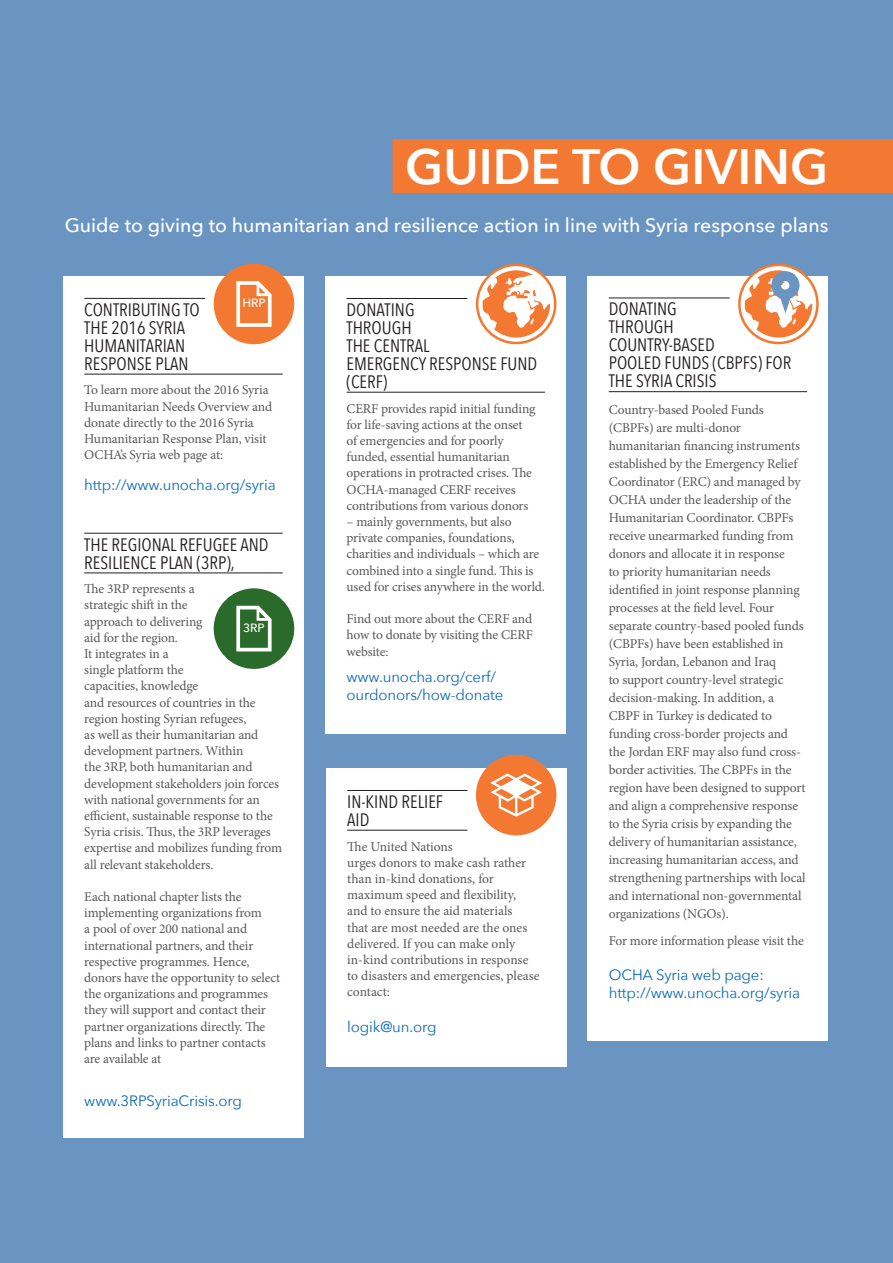
<style>
.page{position:relative;width:893px;height:1263px;background:#6a95c3}
.page>*{position:absolute;margin:0;border:0;box-sizing:border-box;transform-origin:0 0}
.annex_title_right{font:600 49.5px "Avenir Next";color:#fff}
.text_highlight{font:500 19.5px "Avenir Next";color:#fff}
.figure_title_black{font:18px/18px "Avenir Next Condensed";color:#231f20}
.text_highlight-2{font:15px/18px "Avenir Next";letter-spacing:-.01em;color:#0d6cb6}
.body_text{font:13.5px/16.2px "Minion Pro";letter-spacing:-.01em;color:#57585a}
.t1{font:500 12px "Avenir Next";color:#fff}
</style>
<div class="page">
<div style="left:63px;top:276px;width:241px;height:861px;background:#fff"></div>
<hr style="left:84px;top:298px;width:121px;height:1px;background:#231f20">
<hr style="left:84px;top:374px;width:199px;height:1px;background:#231f20">
<hr style="left:84px;top:533px;width:199px;height:1px;background:#231f20">
<hr style="left:84px;top:573px;width:199px;height:1px;background:#231f20">
<div style="left:325px;top:276px;width:241px;height:457px;background:#fff"></div>
<hr style="left:346px;top:298px;width:121px;height:1px;background:#231f20">
<hr style="left:346px;top:392px;width:199px;height:1px;background:#231f20">
<div style="left:587px;top:276px;width:241px;height:765px;background:#fff"></div>
<hr style="left:609px;top:298px;width:121px;height:1px;background:#231f20">
<hr style="left:609px;top:391px;width:198px;height:1px;background:#231f20">
<div style="left:476px;top:264px;width:80px;height:80px;background:#f37932;border-radius:50%"></div>
<svg style="left:478px;top:266px;width:76px;height:76px"></svg>
<svg style="left:738px;top:264px;width:81px;height:80px"></svg>
<svg style="left:740px;top:266px;width:76px;height:76px"></svg>
<div style="left:214px;top:264px;width:80px;height:80px;background:#f37932;border-radius:50%"></div>
<svg style="left:236px;top:281px;width:36px;height:46px"></svg>
<div style="left:214px;top:588px;width:80px;height:81px;background:#2a6a2b;border-radius:50%"></div>
<svg style="left:236px;top:606px;width:36px;height:45px"></svg>
<div style="left:392px;top:139px;width:501px;height:54px;background:#f37932"></div>
<div style="left:326px;top:768px;width:241px;height:299px;background:#fff"></div>
<hr style="left:347px;top:790px;width:120px;height:1px;background:#231f20">
<hr style="left:347px;top:830px;width:120px;height:1px;background:#231f20">
<div style="left:476px;top:755px;width:80px;height:80px;background:#f37932;border-radius:50%"></div>
<svg style="left:490px;top:773px;width:52px;height:44px"></svg>
<p class="annex_title_right" style="left:405px;top:124px;width:425px">GUIDE TO GIVING</p>
<p class="text_highlight" style="left:65px;top:209px;width:765px">Guide to giving to humanitarian and resilience action in line with Syria response plans</p>
<p class="t1" style="left:242px;top:293px;width:25px">HRP</p>
<p class="figure_title_black" style="left:84px;top:300px;width:117px">CONTRIBUTING TO<br>THE 2016 SYRIA<br>HUMANITARIAN<br>RESPONSE PLAN</p>
<p class="body_text" style="left:84px;top:382px;width:189px">To learn more about the 2016 Syria<br>Humanitarian Needs Overview and donate directly to the 2016 Syria<br>Humanitarian Response Plan, visit<br>OCHA’s Syria web page at:</p>
<p class="text_highlight-2" style="left:84px;top:475px;width:193px">http://www.unocha.org/syria</p>
<p class="figure_title_black" style="left:84px;top:534px;width:186px">THE REGIONAL REFUGEE AND<br>RESILIENCE PLAN (3RP),</p>
<p class="body_text" style="left:84px;top:581px;width:199px">The 3RP represents a<br>strategic shift in the<br>approach to delivering<br>aid for the region.<br>It integrates in a<br>single platform the<br>capacities, knowledge<br>and resources of countries in the region hosting Syrian refugees,<br>as well as their humanitarian and development partners. Within<br>the 3RP, both humanitarian and development stakeholders join forces with national governments for an efficient, sustainable response to the<br>Syria crisis. Thus, the 3RP leverages expertise and mobilizes funding from all relevant stakeholders.</p>
<p class="body_text" style="left:84px;top:889px;width:197px">Each national chapter lists the implementing organizations from<br>a pool of over 200 national and international partners, and their respective programmes. Hence, donors have the opportunity to select the organizations and programmes they will support and contact their partner organizations directly. The plans and links to partner contacts are available at</p>
<p class="text_highlight-2" style="left:84px;top:1091px;width:159px">www.3RPSyriaCrisis.org</p>
<p class="t1" style="left:243px;top:618px;width:23px">3RP</p>
<p class="figure_title_black" style="left:346px;top:300px;width:192px">DONATING<br>THROUGH<br>THE CENTRAL<br>EMERGENCY RESPONSE FUND (CERF)</p>
<p class="body_text" style="left:346px;top:400px;width:190px">CERF provides rapid initial funding for life-saving actions at the onset of emergencies and for poorly funded, essential humanitarian operations in protracted crises. The OCHA-managed CERF receives contributions from various donors</p>
<p class="body_text" style="left:346px;top:514px;width:200px">– mainly governments, but also private companies, foundations, charities and individuals – which are combined into a single fund. This is used for crises anywhere in the world.</p>
<p class="body_text" style="left:346px;top:611px;width:188px;text-align:justify">Find out more about the CERF and how to donate by visiting the CERF website:</p>
<p class="text_highlight-2" style="left:346px;top:667px;width:158px">www.unocha.org/cerf/ ourdonors/how-donate</p>
<p class="figure_title_black" style="left:347px;top:792px;width:97px">IN-KIND RELIEF<br>AID</p>
<p class="body_text" style="left:347px;top:838px;width:194px">The United Nations<br>urges donors to make cash rather than in-kind donations, for maximum speed and flexibility, and to ensure the aid materials<br>that are most needed are the ones delivered. If you can make only in-kind contributions in response to disasters and emergencies, please contact:</p>
<p class="text_highlight-2" style="left:347px;top:1017px;width:91px">logik@un.org</p>
<p class="figure_title_black" style="left:609px;top:299px;width:184px">DONATING<br>THROUGH<br>COUNTRY-BASED<br>POOLED FUNDS (CBPFS) FOR<br>THE SYRIA CRISIS</p>
<p class="body_text" style="left:609px;top:400px;width:198px;line-height:18px">Country-based Pooled Funds (CBPFs) are multi-donor humanitarian financing instruments established by the Emergency Relief Coordinator (ERC) and managed by OCHA under the leadership of the Humanitarian Coordinator. CBPFs receive unearmarked funding from donors and allocate it in response<br>to priority humanitarian needs identified in joint response planning processes at the field level. Four separate country-based pooled funds (CBPFs) have been established in Syria, Jordan, Lebanon and Iraq<br>to support country-level strategic decision-making. In addition, a CBPF in Turkey is dedicated to funding cross-border projects and the Jordan ERF may also fund cross&shy;border activities. The CBPFs in the region have been designed to support and align a comprehensive response to the Syria crisis by expanding the delivery of humanitarian assistance, increasing humanitarian access, and strengthening partnerships with local and international non-governmental organizations (NGOs).</p>
<p class="body_text" style="left:609px;top:932px;width:197px">For more information please visit the</p>
<p class="text_highlight-2" style="left:609px;top:965px;width:193px">OCHA Syria web page: http://www.unocha.org/syria</p>
</div>
